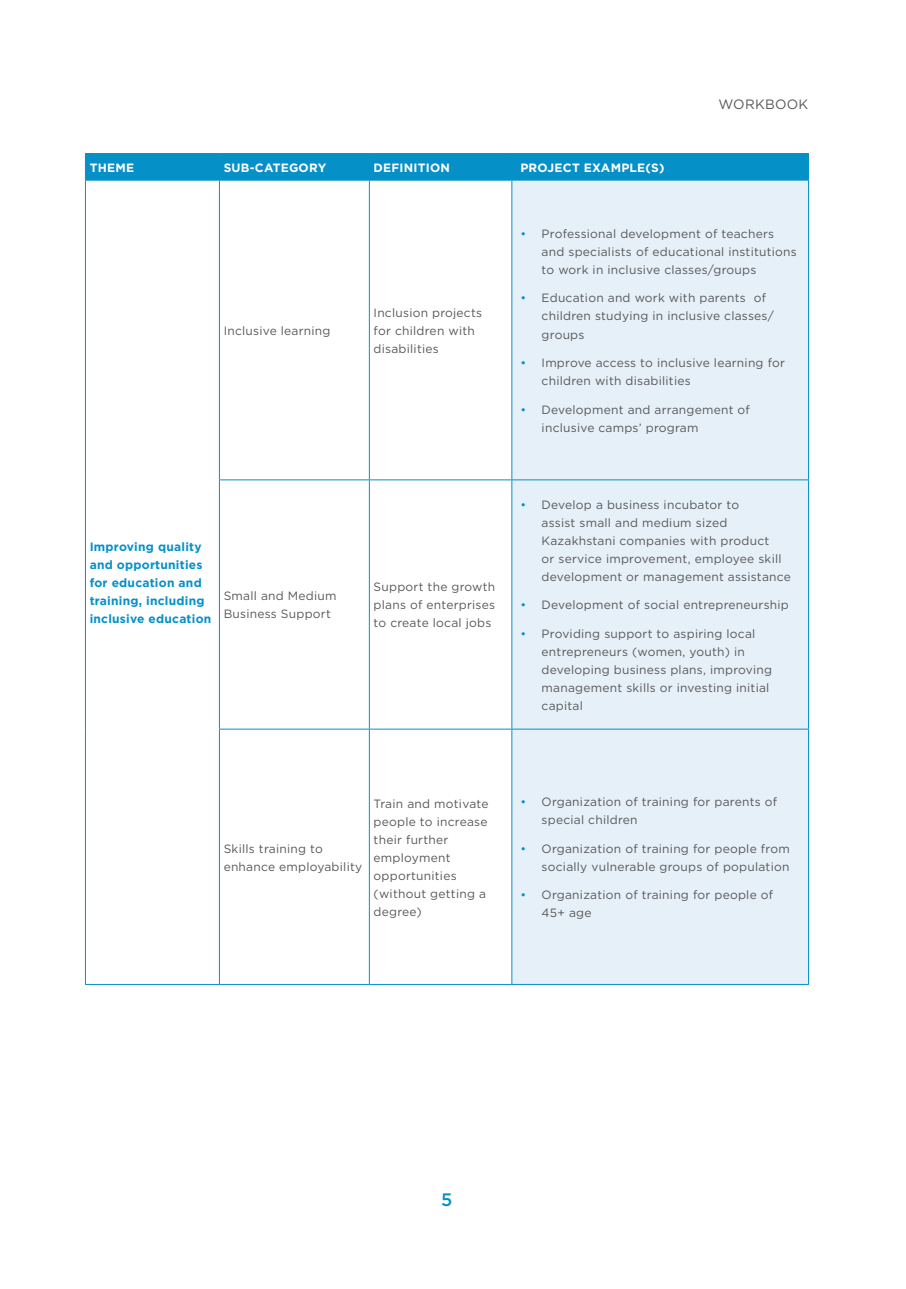
<style>
.page{position:relative;width:906px;height:1289px;background:#fff}
.page>*{position:absolute;margin:0;border:0;box-sizing:border-box;transform-origin:0 0}
.t1{font:500 18px "Gotham";color:#0690c8}
.t2{font:13.5px "Gotham";letter-spacing:.02em;color:#57585a}
.t3{font:12px/18px "Gotham";letter-spacing:.02em;color:#57585a}
.t4{font:700 12px/18px "Gotham";letter-spacing:.02em;color:#0690c8}
.t5{font:700 12px "Gotham";letter-spacing:.02em;color:#fff}
.s1{color:#0690c8}
</style>
<div class="page">
<div style="left:512px;top:181px;width:296px;height:803px;background:#e6f0f8"></div>
<hr style="left:85px;top:984px;width:134px;height:1px;background:#0690c8">
<hr style="left:219px;top:479px;width:150px;height:1px;background:#0690c8">
<hr style="left:369px;top:479px;width:143px;height:1px;background:#0690c8">
<hr style="left:512px;top:479px;width:297px;height:1px;background:#0690c8">
<hr style="left:219px;top:728px;width:150px;height:1px;background:#0690c8">
<hr style="left:369px;top:728px;width:143px;height:1px;background:#0690c8">
<hr style="left:512px;top:728px;width:297px;height:1px;background:#0690c8">
<hr style="left:219px;top:984px;width:150px;height:1px;background:#0690c8">
<hr style="left:369px;top:984px;width:143px;height:1px;background:#0690c8">
<hr style="left:512px;top:984px;width:297px;height:1px;background:#0690c8">
<hr style="left:85px;top:180px;width:134px;height:1px;background:#0690c8">
<hr style="left:219px;top:180px;width:150px;height:1px;background:#0690c8">
<hr style="left:369px;top:180px;width:143px;height:1px;background:#0690c8">
<hr style="left:512px;top:180px;width:297px;height:1px;background:#0690c8">
<hr style="left:85px;top:180px;width:1px;height:300px;background:#0690c8">
<hr style="left:85px;top:480px;width:1px;height:249px;background:#0690c8">
<hr style="left:85px;top:729px;width:1px;height:255px;background:#0690c8">
<hr style="left:219px;top:180px;width:1px;height:299px;background:#0690c8">
<hr style="left:369px;top:180px;width:1px;height:299px;background:#0690c8">
<hr style="left:511px;top:180px;width:1px;height:299px;background:#0690c8">
<hr style="left:808px;top:180px;width:1px;height:299px;background:#0690c8">
<hr style="left:219px;top:729px;width:1px;height:255px;background:#0690c8">
<hr style="left:369px;top:729px;width:1px;height:255px;background:#0690c8">
<hr style="left:511px;top:729px;width:1px;height:255px;background:#0690c8">
<hr style="left:808px;top:729px;width:1px;height:255px;background:#0690c8">
<hr style="left:219px;top:480px;width:1px;height:248px;background:#0690c8">
<hr style="left:369px;top:480px;width:1px;height:248px;background:#0690c8">
<hr style="left:511px;top:480px;width:1px;height:248px;background:#0690c8">
<hr style="left:808px;top:480px;width:1px;height:248px;background:#0690c8">
<div style="left:85px;top:153px;width:724px;height:27px;background:#0690c8"></div>
<p class="t5" style="left:90px;top:159px;width:46px">THEME</p>
<p class="t5" style="left:224px;top:159px;width:104px">SUB-CATEGORY</p>
<p class="t5" style="left:373px;top:159px;width:78px">DEFINITION</p>
<p class="t5" style="left:520px;top:159px;width:145px">PROJECT EXAMPLE(S)</p>
<p class="t2" style="left:718px;top:95px;width:91px">WORKBOOK</p>
<p class="t3" style="left:224px;top:321px;width:108px">Inclusive learning</p>
<p class="t3" style="left:373px;top:303px;width:110px">Inclusion projects for children with disabilities</p>
<p class="t4" style="left:90px;top:537px;width:123px">Improving quality and opportunities for education and training, including inclusive education</p>
<p class="t3" style="left:224px;top:586px;width:114px">Small and Medium<br>Business Support</p>
<p class="t3" style="left:373px;top:577px;width:123px;text-align:justify">Support the growth plans of enterprises to create local jobs</p>
<p class="t3" style="left:541px;top:224px;width:257px;text-indent:-21px"><span class="s1">•</span> Professional development of teachers and specialists of educational institutions to work in inclusive classes/groups</p>
<p class="t3" style="left:541px;top:289px;width:234px;text-indent:-21px"><span class="s1">•</span> Education and work with parents of children studying in inclusive classes/ groups</p>
<p class="t3" style="left:541px;top:353px;width:245px;text-indent:-21px"><span class="s1">•</span> Improve access to inclusive learning for children with disabilities</p>
<p class="t3" style="left:541px;top:400px;width:210px;text-indent:-21px"><span class="s1">•</span> Development and arrangement of inclusive camps’ program</p>
<p class="t3" style="left:541px;top:495px;width:251px;text-indent:-21px"><span class="s1">•</span> Develop a business incubator to<br>assist small and medium sized Kazakhstani companies with product<br>or service improvement, employee skill development or management assistance</p>
<p class="t3" style="left:520px;top:595px;width:270px"><span class="s1">•</span> Development of social entrepreneurship</p>
<p class="t3" style="left:541px;top:624px;width:232px;text-indent:-21px"><span class="s1">•</span> Providing support to aspiring local entrepreneurs (women, youth) in developing business plans, improving management skills or investing initial capital</p>
<p class="t3" style="left:224px;top:839px;width:140px">Skills training to enhance employability</p>
<p class="t3" style="left:373px;top:794px;width:116px">Train and motivate people to increase their further employment opportunities (without getting a degree)</p>
<p class="t3" style="left:541px;top:792px;width:237px;text-indent:-21px"><span class="s1">•</span> Organization of training for parents of special children</p>
<p class="t3" style="left:520px;top:839px;width:271px;text-align:right"><span class="s1">•</span> Organization of training for people from socially vulnerable groups of population</p>
<p class="t3" style="left:541px;top:885px;width:233px;text-indent:-21px"><span class="s1">•</span> Organization of training for people of<br>45+ age</p>
<h1 class="t1" style="left:441px;top:1187px;width:13px">5</h1>
</div>
